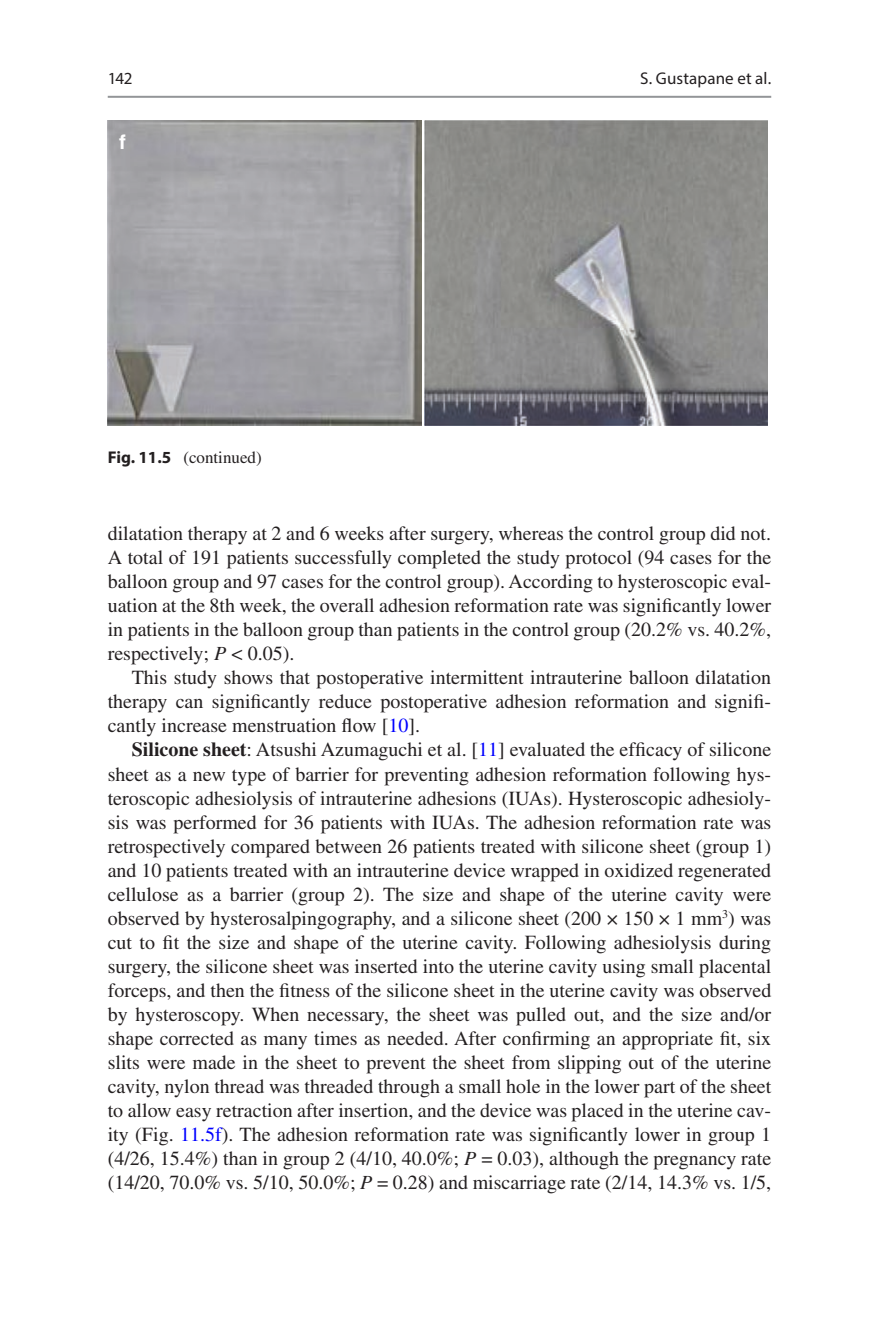
<style>
.page{position:relative;width:879px;height:1333px;background:#fff}
.page>*{position:absolute;margin:0;border:0;box-sizing:border-box;transform-origin:0 0}
.t1{font:20px/24px "Times LT Std";color:#231f20;text-align:justify}
.t2{font:20px "Helvetica Bold 4";color:#fff}
.t3{font:17px "Times LT Std";color:#231f20}
.t4{font:17px "Myriad Pro Regular 2";letter-spacing:.01em;color:#231f20}
.t5{font:17px "Myriad Pro";color:#231f20}
.s1{font-family:"Myriad Pro";font-weight:700}
.s2{font-style:italic}
.s3{color:#00f}
.s4{font-weight:700}
</style>
<div class="page">
<img style="left:108px;top:121px;width:314px;height:305px">
<img style="left:424px;top:121px;width:344px;height:305px">
<hr style="left:108px;top:96px;width:663px;height:2px;background:#939598">
<p class="t5" style="left:108px;top:68px;width:26px">142</p>
<p class="t2" style="left:119px;top:130px;width:8px">f</p>
<p class="t3" style="left:108px;top:447px;width:155px"><span class="s1">Fig. 11.5</span> (continued)</p>
<p class="t4" style="left:640px;top:68px;width:133px">S. Gustapane et al.</p>
<p class="t1" style="left:108px;top:521px;width:665px">dilatation therapy at 2 and 6 weeks after surgery, whereas the control group did not.<br>A total of 191 patients successfully completed the study protocol (94 cases for the balloon group and 97 cases for the control group). According to hysteroscopic eval&shy;uation at the 8th week, the overall adhesion reformation rate was significantly lower in patients in the balloon group than patients in the control group (20.2% vs. 40.2%, respectively; <span class="s2">P</span> &lt; 0.05).</p>
<p class="t1" style="left:108px;top:665px;width:665px;text-indent:24px">This study shows that postoperative intermittent intrauterine balloon dilatation therapy can significantly reduce postoperative adhesion reformation and signifi&shy;cantly increase menstruation flow [<span class="s3">10</span>].</p>
<p class="t1" style="left:108px;top:737px;width:665px;text-indent:24px"><span class="s4">Silicone sheet</span>: Atsushi Azumaguchi et al. [<span class="s3">11</span>] evaluated the efficacy of silicone sheet as a new type of barrier for preventing adhesion reformation following hys&shy;teroscopic adhesiolysis of intrauterine adhesions (IUAs). Hysteroscopic adhesioly&shy;sis was performed for 36 patients with IUAs. The adhesion reformation rate was retrospectively compared between 26 patients treated with silicone sheet (group 1) and 10 patients treated with an intrauterine device wrapped in oxidized regenerated cellulose as a barrier (group 2). The size and shape of the uterine cavity were observed by hysterosalpingography, and a silicone sheet (200 × 150 × 1 mm<sup>3</sup>) was cut to fit the size and shape of the uterine cavity. Following adhesiolysis during surgery, the silicone sheet was inserted into the uterine cavity using small placental forceps, and then the fitness of the silicone sheet in the uterine cavity was observed by hysteroscopy. When necessary, the sheet was pulled out, and the size and/or shape corrected as many times as needed. After confirming an appropriate fit, six slits were made in the sheet to prevent the sheet from slipping out of the uterine cavity, nylon thread was threaded through a small hole in the lower part of the sheet to allow easy retraction after insertion, and the device was placed in the uterine cav&shy;ity (Fig. <span class="s3">11.5f</span>). The adhesion reformation rate was significantly lower in group 1 (4/26, 15.4%) than in group 2 (4/10, 40.0%; <span class="s2">P</span> = 0.03), although the pregnancy rate (14/20, 70.0% vs. 5/10, 50.0%; <span class="s2">P</span> = 0.28) and miscarriage rate (2/14, 14.3% vs. 1/5,</p>
</div>
